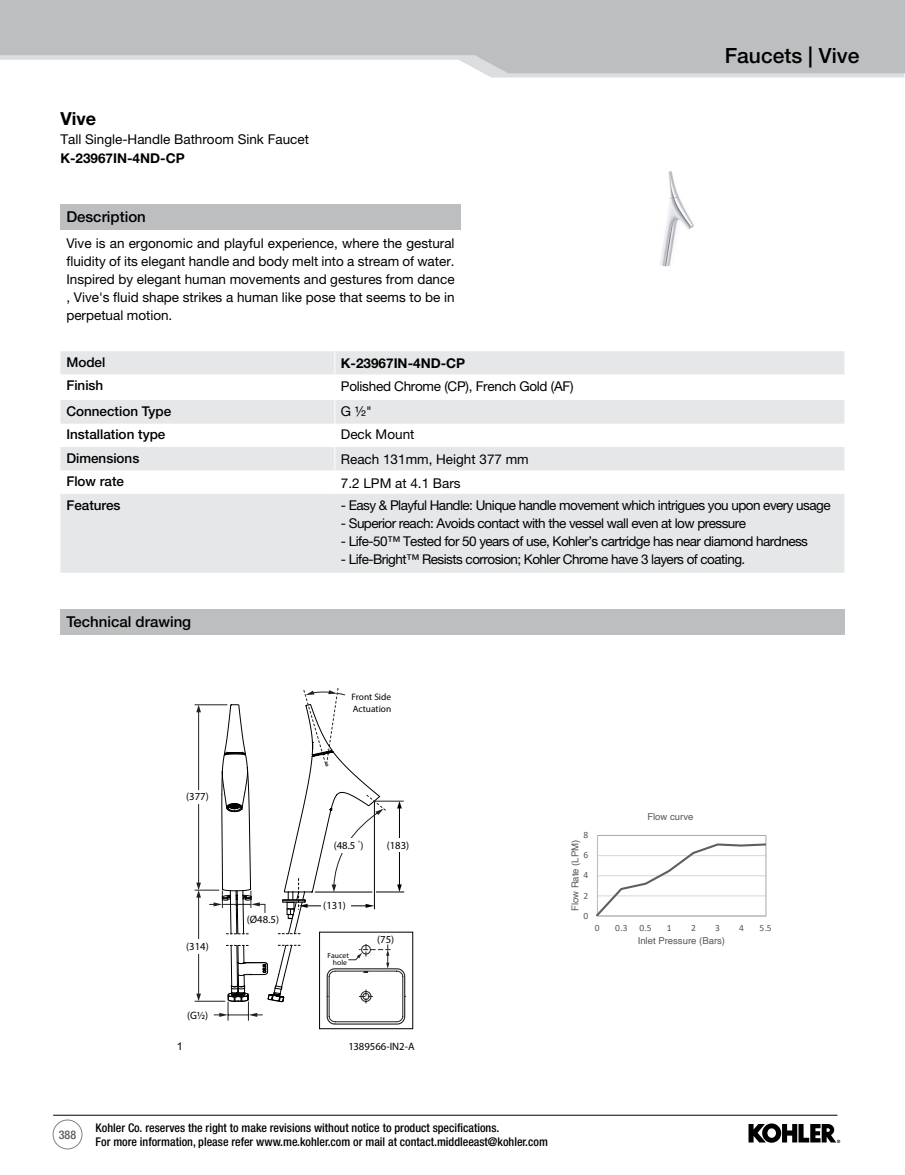
<style>
.page{position:relative;width:905px;height:1175px;background:#fff}
.page>*{position:absolute;margin:0;border:0;box-sizing:border-box;transform-origin:0 0}
.t1{font:500 21px "Helvetica Neue LT Pro";color:#000}
.t2{font:700 18px "Helvetica Neue LT Pro";color:#000}
.t3{font:500 15px "Helvetica Neue LT Pro";color:#000}
.t4{font:13.5px/18px "Helvetica Neue LT Pro";letter-spacing:-.04em;color:#000;text-align:justify}
.t5{font:13.5px/19.2px "Helvetica Neue LT Pro";color:#000}
.t6{font:500 13.5px "Helvetica Neue LT Pro";color:#000}
.t7{font:13.5px/23px "Helvetica Neue LT Pro";letter-spacing:-.02em;color:#000}
.t8{font:500 condensed 12px/13.5px "Helvetica Neue LT Pro";color:#000}
.t9{font:500 condensed 12px "Helvetica Neue LT Pro";color:#58595b}
.t10{font:300 10.65px "Helvetica LT Std";color:#000}
.t11{font:10.65px "Helvetica LT Std";color:#000}
.t12{font:10.65px "Arial";color:#000}
.t13{font:9.6px "Helvetica";color:#595959}
.t14{font:9.6px "Calibri";color:#595959}
.t15{font:300 9.3px/11.2px "Helvetica LT Std";color:#000}
.t16{font:300 7.5px/7.5px "Helvetica LT Std";color:#020202;text-align:center}
.s1{font-weight:700}
</style>
<div class="page">
<hr style="left:53px;top:1115px;width:784px;height:1px;background:#000">
<svg style="left:748px;top:1123px;width:92px;height:20px"></svg>
<div style="left:53px;top:1119px;width:29px;height:30px;border:1px solid #808285;border-radius:50%"></div>
<div style="left:60px;top:204px;width:400px;height:25px;background:#bcbec0"></div>
<div style="left:60px;top:494px;width:784px;height:78px;background:#e6e7e8"></div>
<svg style="left:60px;top:351px;width:784px;height:120px"></svg>
<div style="left:60px;top:609px;width:784px;height:25px;background:#bcbec0"></div>
<svg style="left:195px;top:688px;width:210px;height:342px"></svg>
<div style="left:319px;top:931px;width:94px;height:98px;border:1px solid #000"></div>
<img style="left:660px;top:171px;width:34px;height:96px">
<div style="left:597px;top:835px;width:169px;height:81px;border:1px solid #afabab"></div>
<hr style="left:597px;top:835px;width:1px;height:81px;background:#bfbfbf">
<hr style="left:597px;top:915px;width:169px;height:1px;background:#bfbfbf">
<svg style="left:597px;top:842px;width:168px;height:73px"></svg>
<svg style="left:484px;top:73px;width:420px;height:5px;background:#dddedf"></svg>
<svg style="left:0;top:0;width:904px;height:73px;background:#c3c5c7"></svg>
<p class="t2" style="left:60px;top:107px;width:37px">Vive</p>
<p class="t5" style="left:60px;top:129px;width:250px">Tall Single-Handle Bathroom Sink Faucet<br><span class="s1">K-23967IN-4ND-CP</span></p>
<p class="t3" style="left:66px;top:208px;width:81px">Description</p>
<p class="t4" style="left:66px;top:234px;width:390px">Vive is an ergonomic and playful experience, where the gestural fluidity of its elegant handle and body melt into a stream of water.<br>Inspired by elegant human movements and gestures from dance , Vive's fluid shape strikes a human like pose that seems to be in perpetual motion.</p>
<p class="t6" style="left:66px;top:354px;width:41px">Model</p>
<p class="t6" style="left:66px;top:377px;width:39px">Finish</p>
<p class="t6" style="left:66px;top:402px;width:106px">Connection Type</p>
<p class="t6" style="left:66px;top:426px;width:101px">Installation type</p>
<p class="t6" style="left:66px;top:450px;width:75px">Dimensions</p>
<p class="t6" style="left:66px;top:473px;width:59px">Flow rate</p>
<p class="t7" style="left:341px;top:352px;width:234px"><span class="s1">K-23967IN-4ND-CP<br></span>Polished Chrome (CP), French Gold (AF)</p>
<p class="t5" style="left:341px;top:400px;width:75px;line-height:22.8px">G ½"<br>Deck Mount</p>
<p class="t5" style="left:341px;top:447px;width:189px;line-height:23.9px">Reach 131mm, Height 377 mm<br>7.2 LPM at 4.1 Bars</p>
<p class="t1" style="left:724px;top:43px;width:136px">Faucets | Vive</p>
<p class="t6" style="left:66px;top:496px;width:56px">Features</p>
<p class="t4" style="left:341px;top:495px;width:491px">- Easy &amp; Playful Handle: Unique handle movement which intrigues you upon every usage</p>
<p class="t4" style="left:341px;top:513px;width:407px">- Superior reach: Avoids contact with the vessel wall even at low pressure</p>
<p class="t4" style="left:341px;top:531px;width:468px">- Life-50™ Tested for 50 years of use, Kohler’s cartridge has near diamond hardness</p>
<p class="t4" style="left:341px;top:549px;width:406px">- Life-Bright™ Resists corrosion; Kohler Chrome have 3 layers of coating.</p>
<p class="t3" style="left:66px;top:613px;width:126px">Technical drawing</p>
<p class="t15" style="left:351px;top:691px;width:41px">Front Side<br>Actuation</p>
<p class="t10" style="left:186px;top:790px;width:24px">(377)</p>
<p class="t10" style="left:186px;top:939px;width:24px">(314)</p>
<p class="t10" style="left:187px;top:1008px;width:23px">(G½)</p>
<p class="t12" style="left:177px;top:1039px;width:7px">1</p>
<p class="t10" style="left:247px;top:913px;width:34px">(Ø48.5)</p>
<p class="t10" style="left:334px;top:838px;width:31px">(48.5 <sup>°</sup>)</p>
<p class="t10" style="left:386px;top:838px;width:24px">(183)</p>
<p class="t10" style="left:323px;top:899px;width:24px">(131)</p>
<p class="t16" style="left:327px;top:951px;width:23px">Faucet hole</p>
<p class="t10" style="left:377px;top:932px;width:19px">(75)</p>
<p class="t11" style="left:348px;top:1039px;width:68px">1389566-IN2-A</p>
<p class="t14" style="left:583px;top:828px;width:6px">8</p>
<p class="t13" style="left:567px;top:911px;width:73px;rotate:-90deg">Flow Rate (LPM)</p>
<p class="t14" style="left:583px;top:848px;width:6px">6</p>
<p class="t14" style="left:583px;top:868px;width:6px">4</p>
<p class="t14" style="left:583px;top:888px;width:6px">2</p>
<p class="t14" style="left:583px;top:908px;width:6px">0</p>
<p class="t13" style="left:647px;top:809px;width:48px">Flow curve</p>
<p class="t14" style="left:595px;top:921px;width:6px">0</p>
<p class="t14" style="left:615px;top:921px;width:38px">0.3 0.5</p>
<p class="t14" style="left:667px;top:921px;width:6px">1</p>
<p class="t14" style="left:691px;top:921px;width:6px">2</p>
<p class="t14" style="left:715px;top:921px;width:6px">3</p>
<p class="t14" style="left:739px;top:921px;width:6px">4</p>
<p class="t14" style="left:759px;top:921px;width:14px">5.5</p>
<p class="t13" style="left:637px;top:933px;width:89px">Inlet Pressure (Bars)</p>
<p class="t9" style="left:59px;top:1127px;width:19px">388</p>
<p class="t8" style="left:96px;top:1120px;width:454px">Kohler Co. reserves the right to make revisions without notice to product specifications.<br>For more information, please refer www.me.kohler.com or mail at contact.middleeast@kohler.com</p>
</div>
